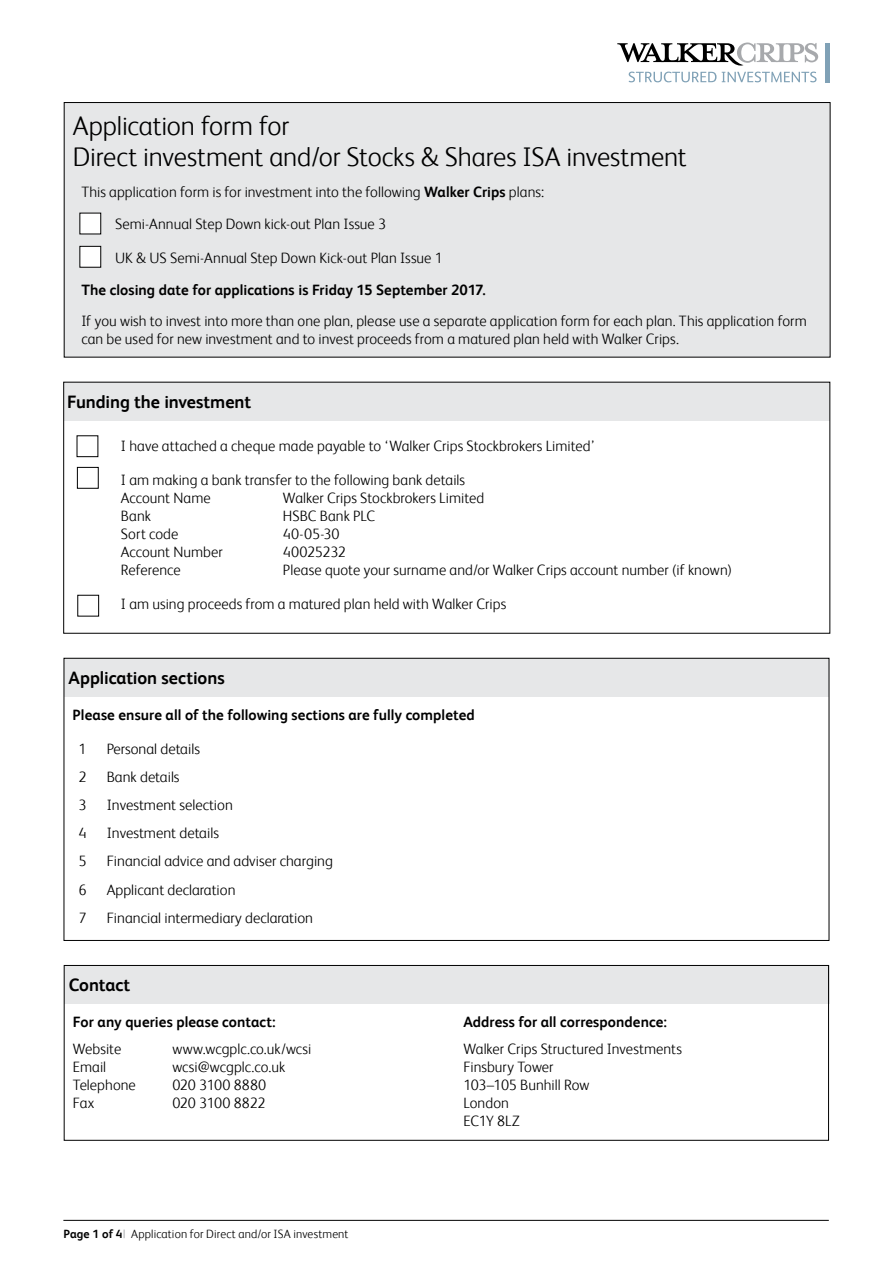
<style>
.page{position:relative;width:893px;height:1263px;background:#fff}
.page>*{position:absolute;margin:0;border:0;box-sizing:border-box;transform-origin:0 0}
.t1{font:300 27px/31.2px "FS Albert";letter-spacing:-.005em;color:#000}
.t2{font:700 18px "FS Albert";letter-spacing:-.005em;color:#000}
.t3{font:300 15px/18px "FS Albert";color:#000}
.t4{font:700 15px "FS Albert";letter-spacing:.005em;color:#000}
.t5{font:300 12px "FS Albert";letter-spacing:.015em;color:#000}
.s1{font-weight:700}
.s2{color:#939598}
</style>
<div class="page">
<hr style="left:63px;top:1220px;width:766px;height:1px;background:#000">
<svg style="left:617px;top:43px;width:201px;height:23px"></svg>
<svg style="left:629px;top:72px;width:87px;height:10px"></svg>
<svg style="left:722px;top:72px;width:95px;height:10px"></svg>
<div style="left:825px;top:43px;width:5px;height:39px;background:#80a1b6"></div>
<div style="left:64px;top:382px;width:765px;height:38px;background:#e6e7e8"></div>
<div style="left:77px;top:467px;width:21px;height:21px;border:1px solid #000"></div>
<div style="left:65px;top:965px;width:765px;height:38px;background:#e6e7e8"></div>
<div style="left:64px;top:965px;width:765px;height:175px;border:1px solid #000"></div>
<div style="left:64px;top:658px;width:765px;height:38px;background:#e6e7e8"></div>
<div style="left:64px;top:103px;width:766px;height:254px;background:#e6e7e8"></div>
<div style="left:64px;top:102px;width:766px;height:255px;border:1px solid #000"></div>
<div style="left:80px;top:213px;width:21px;height:21px;background:#fff"></div>
<div style="left:80px;top:246px;width:21px;height:21px;background:#fff"></div>
<h1 class="t1" style="left:73px;top:110px;width:615px">Application form for<br>Direct investment and/or Stocks &amp; Shares ISA investment</h1>
<p class="t3" style="left:115px;top:175px;width:431px;line-height:32.5px;text-indent:-34px">This application form is for investment into the following <span class="s1">Walker Crips</span> plans:<br>Semi-Annual Step Down kick-out Plan Issue 3</p>
<p class="t3" style="left:115px;top:249px;width:329px">UK &amp; US Semi-Annual Step Down Kick-out Plan Issue 1</p>
<p class="t4" style="left:81px;top:282px;width:406px">The closing date for applications is Friday 15 September 2017.</p>
<p class="t3" style="left:81px;top:312px;width:727px">If you wish to invest into more than one plan, please use a separate application form for each plan. This application form can be used for new investment and to invest proceeds from a matured plan held with Walker Crips.</p>
<p class="t2" style="left:67px;top:391px;width:186px">Funding the investment</p>
<p class="t3" style="left:121px;top:437px;width:476px">I have attached a cheque made payable to ‘Walker Crips Stockbrokers Limited’</p>
<p class="t3" style="left:121px;top:471px;width:346px">I am making a bank transfer to the following bank details<br>Account Name</p>
<p class="t3" style="left:283px;top:489px;width:203px">Walker Crips Stockbrokers Limited</p>
<p class="t3" style="left:121px;top:507px;width:32px">Bank</p>
<p class="t3" style="left:283px;top:507px;width:94px">HSBC Bank PLC</p>
<p class="t3" style="left:121px;top:525px;width:59px">Sort code</p>
<p class="t3" style="left:283px;top:525px;width:58px">40-05-30</p>
<p class="t3" style="left:121px;top:543px;width:103px">Account Number</p>
<p class="t3" style="left:283px;top:543px;width:65px">40025232</p>
<p class="t3" style="left:121px;top:561px;width:61px">Reference</p>
<p class="t3" style="left:283px;top:561px;width:451px">Please quote your surname and/or Walker Crips account number (if known)</p>
<p class="t3" style="left:121px;top:595px;width:387px">I am using proceeds from a matured plan held with Walker Crips</p>
<p class="t2" style="left:69px;top:667px;width:158px">Application sections</p>
<p class="t4" style="left:73px;top:706px;width:404px">Please ensure all of the following sections are fully completed</p>
<p class="t3" style="left:79px;top:740px;width:10px">1</p>
<p class="t3" style="left:107px;top:740px;width:95px">Personal details</p>
<p class="t3" style="left:79px;top:768px;width:10px">2</p>
<p class="t3" style="left:107px;top:768px;width:74px">Bank details</p>
<p class="t3" style="left:79px;top:796px;width:10px">3</p>
<p class="t3" style="left:107px;top:796px;width:128px">Investment selection</p>
<p class="t3" style="left:79px;top:824px;width:10px">4</p>
<p class="t3" style="left:107px;top:824px;width:114px">Investment details</p>
<p class="t3" style="left:79px;top:852px;width:10px">5</p>
<p class="t3" style="left:107px;top:852px;width:228px">Financial advice and adviser charging</p>
<p class="t3" style="left:79px;top:880px;width:10px">6</p>
<p class="t3" style="left:107px;top:880px;width:130px">Applicant declaration</p>
<p class="t3" style="left:79px;top:908px;width:10px">7</p>
<p class="t3" style="left:107px;top:908px;width:208px">Financial intermediary declaration</p>
<p class="t2" style="left:69px;top:974px;width:63px">Contact</p>
<p class="t4" style="left:73px;top:1013px;width:204px">For any queries please contact:</p>
<p class="t3" style="left:73px;top:1040px;width:50px">Website</p>
<p class="t3" style="left:172px;top:1040px;width:141px">www.wcgplc.co.uk/wcsi</p>
<p class="t3" style="left:73px;top:1058px;width:35px">Email</p>
<p class="t3" style="left:172px;top:1058px;width:114px">wcsi@wcgplc.co.uk</p>
<p class="t3" style="left:73px;top:1076px;width:65px">Telephone</p>
<p class="t3" style="left:172px;top:1076px;width:95px">020 3100 8880</p>
<p class="t3" style="left:73px;top:1094px;width:23px">Fax</p>
<p class="t3" style="left:172px;top:1094px;width:95px">020 3100 8822</p>
<p class="t5" style="left:63px;top:1226px;width:287px"><span class="s1">Page 1 of 4</span><span class="s2">|</span> Application for Direct and/or ISA investment</p>
<p class="t4" style="left:463px;top:1013px;width:205px">Address for all correspondence:</p>
<p class="t3" style="left:463px;top:1040px;width:220px">Walker Crips Structured Investments<br>Finsbury Tower<br>103–105 Bunhill Row<br>London<br>EC1Y 8LZ</p>
</div>
